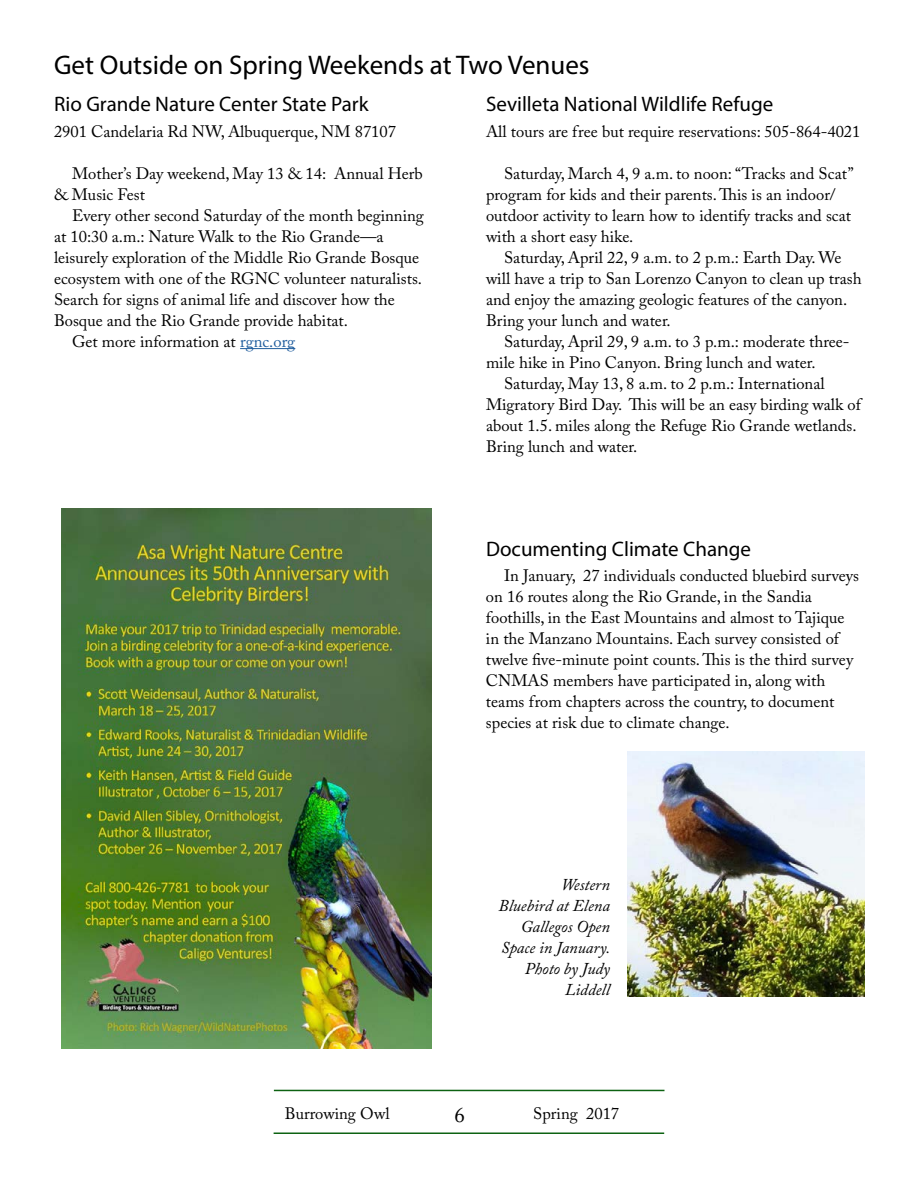
<style>
.page{position:relative;width:918px;height:1188px;background:#fff}
.page>*{position:absolute;margin:0;border:0;box-sizing:border-box;transform-origin:0 0}
.t1{font:27px "Myriad Pro";color:#000}
.t2{font:21px "Myriad Pro";color:#000}
.t3{font:21px "Adobe Caslon Pro";color:#000}
.t4{font:16.5px/21px "Adobe Caslon Pro";color:#000}
.t5{font:italic 16.5px/21px "Adobe Caslon Pro";color:#000;text-align:right}
.s1{color:#215e9e}
</style>
<div class="page">
<hr style="left:274px;top:1132px;width:390px;height:2px;background:#0d6212">
<hr style="left:274px;top:1090px;width:390px;height:1px;background:#0d6212">
<hr style="left:240px;top:348px;width:55px;height:1px;background:#215e9e">
<img style="left:61px;top:508px;width:371px;height:540px">
<img style="left:628px;top:751px;width:236px;height:246px">
<h1 class="t1" style="left:54px;top:49px;width:537px">Get Outside on Spring Weekends at Two Venues</h1>
<p class="t2" style="left:486px;top:91px;width:289px">Sevilleta National Wildlife Refuge</p>
<p class="t4" style="left:486px;top:121px;width:376px">All tours are free but require reservations: 505-864-4021</p>
<p class="t4" style="left:486px;top:163px;width:369px;text-indent:18px">Saturday, March 4, 9 a.m. to noon: “Tracks and Scat” program for kids and their parents. This is an indoor/ outdoor activity to learn how to identify tracks and scat with a short easy hike.</p>
<p class="t4" style="left:486px;top:247px;width:377px;text-indent:18px">Saturday, April 22, 9 a.m. to 2 p.m.: Earth Day. We will have a trip to San Lorenzo Canyon to clean up trash and enjoy the amazing geologic features of the canyon.<br>Bring your lunch and water.</p>
<p class="t4" style="left:504px;top:331px;width:347px">Saturday, April 29, 9 a.m. to 3 p.m.: moderate three-</p>
<p class="t4" style="left:486px;top:352px;width:331px">mile hike in Pino Canyon. Bring lunch and water.</p>
<p class="t4" style="left:504px;top:373px;width:322px">Saturday, May 13, 8 a.m. to 2 p.m.: International</p>
<p class="t4" style="left:486px;top:394px;width:376px">Migratory Bird Day. This will be an easy birding walk of</p>
<p class="t4" style="left:486px;top:415px;width:372px">about 1.5. miles along the Refuge Rio Grande wetlands.</p>
<p class="t4" style="left:486px;top:436px;width:153px">Bring lunch and water.</p>
<p class="t2" style="left:54px;top:91px;width:316px">Rio Grande Nature Center State Park</p>
<p class="t4" style="left:54px;top:121px;width:344px">2901 Candelaria Rd NW, Albuquerque, NM 87107</p>
<p class="t4" style="left:54px;top:163px;width:370px;text-indent:18px">Mother’s Day weekend, May 13 &amp; 14: Annual Herb &amp; Music Fest</p>
<p class="t4" style="left:72px;top:205px;width:353px">Every other second Saturday of the month beginning</p>
<p class="t4" style="left:54px;top:226px;width:331px">at 10:30 a.m.: Nature Walk to the Rio Grande—a</p>
<p class="t4" style="left:54px;top:247px;width:367px">leisurely exploration of the Middle Rio Grande Bosque</p>
<p class="t4" style="left:54px;top:268px;width:370px">ecosystem with one of the RGNC volunteer naturalists.</p>
<p class="t4" style="left:54px;top:289px;width:342px">Search for signs of animal life and discover how the</p>
<p class="t4" style="left:54px;top:310px;width:296px">Bosque and the Rio Grande provide habitat.</p>
<p class="t4" style="left:72px;top:331px;width:225px">Get more information at <span class="s1">rgnc.org</span></p>
<p class="t2" style="left:486px;top:536px;width:267px">Documenting Climate Change</p>
<p class="t4" style="left:486px;top:565px;width:375px;text-indent:18px">In January, 27 individuals conducted bluebird surveys on 16 routes along the Rio Grande, in the Sandia foothills, in the East Mountains and almost to Tajique in the Manzano Mountains. Each survey consisted of twelve five-minute point counts. This is the third survey CNMAS members have participated in, along with teams from chapters across the country, to document species at risk due to climate change.</p>
<p class="t5" style="left:499px;top:873px;width:113px">Western<br>Bluebird at Elena<br>Gallegos Open<br>Space in January.<br>Photo by Judy<br>Liddell</p>
<p class="t4" style="left:285px;top:1103px;width:106px">Burrowing Owl</p>
<p class="t3" style="left:455px;top:1102px;width:12px">6</p>
<p class="t4" style="left:533px;top:1103px;width:88px">Spring 2017</p>
</div>
